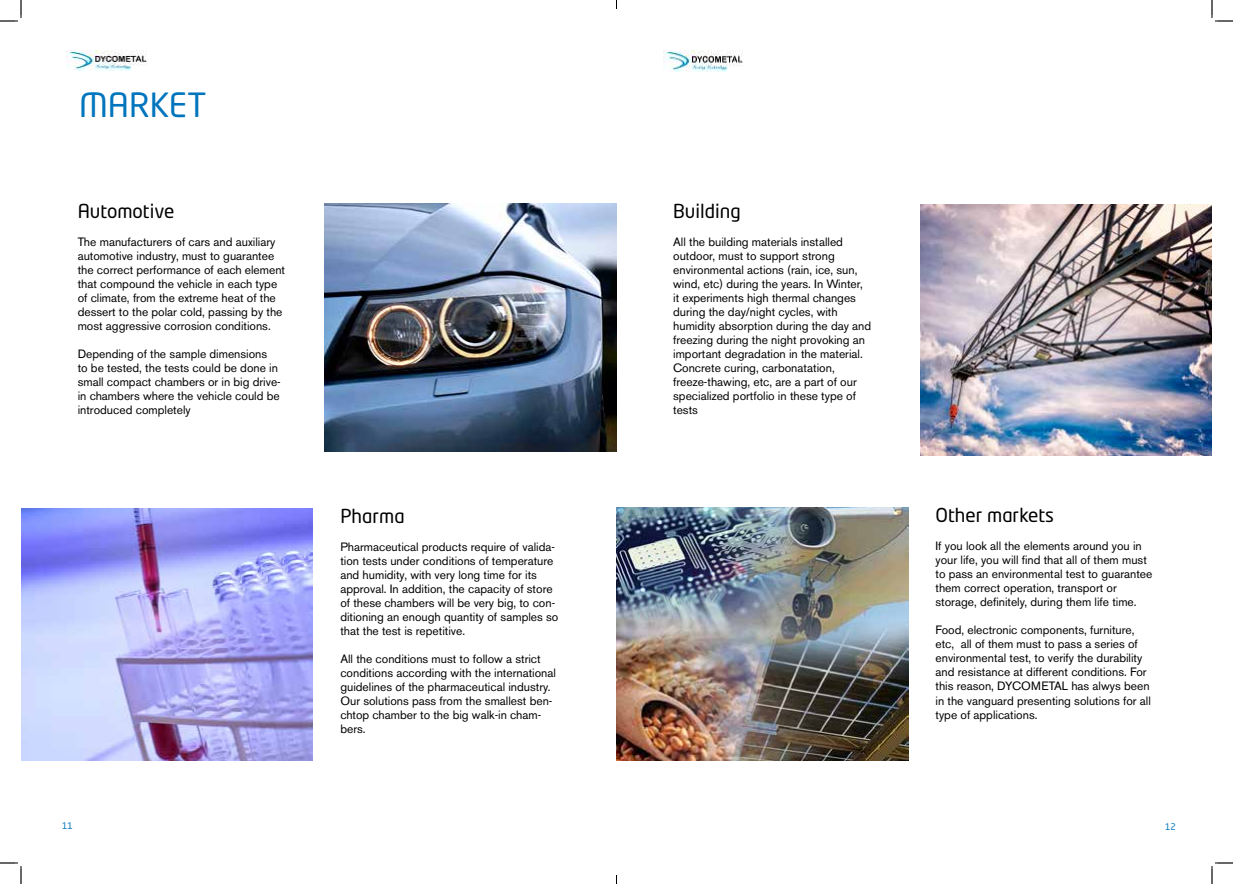
<style>
.page{position:relative;width:1233px;height:884px;background:#fff}
.page>*{position:absolute;margin:0;border:0;box-sizing:border-box;transform-origin:0 0}
.t1{font:33px "Neo Tech Std";color:#0075bd}
.t2{font:19px "Neo Tech Std";color:#000}
.t3{font:12px/14px "Akzidenz Grotesk BE";color:#000}
.t4{font:9px "Neo Tech Std";color:#0075bd}
</style>
<div class="page">
<img style="left:663px;top:51px;width:80px;height:21px">
<img style="left:67px;top:50px;width:80px;height:21px">
<img style="left:325px;top:204px;width:291px;height:248px">
<img style="left:21px;top:509px;width:292px;height:252px">
<img style="left:920px;top:205px;width:292px;height:250px">
<img style="left:616px;top:508px;width:292px;height:253px">
<svg style="left:0;top:0;width:22px;height:22px"></svg>
<svg style="left:0;top:862px;width:22px;height:22px"></svg>
<svg style="left:1211px;top:0;width:22px;height:22px"></svg>
<svg style="left:1211px;top:862px;width:22px;height:22px"></svg>
<h1 class="t1" style="left:79px;top:85px;width:129px">MARKET</h1>
<h2 class="t2" style="left:78px;top:200px;width:98px">Automotive</h2>
<p class="t3" style="left:78px;top:235px;width:209px">The manufacturers of cars and auxiliary automotive industry, must to guarantee the correct performance of each element that compound the vehicle in each type of climate, from the extreme heat of the dessert to the polar cold, passing by the most aggressive corrosion conditions.</p>
<p class="t3" style="left:78px;top:347px;width:205px">Depending of the sample dimensions<br>to be tested, the tests could be done in small compact chambers or in big drive&shy;in chambers where the vehicle could be introduced completely</p>
<h2 class="t2" style="left:340px;top:504px;width:66px">Pharma</h2>
<p class="t3" style="left:340px;top:540px;width:220px">Pharmaceutical products require of valida&shy;tion tests under conditions of temperature and humidity, with very long time for its approval. In addition, the capacity of store of these chambers will be very big, to con&shy;ditioning an enough quantity of samples so that the test is repetitive.</p>
<p class="t3" style="left:340px;top:652px;width:217px">All the conditions must to follow a strict conditions according with the international guidelines of the pharmaceutical industry.<br>Our solutions pass from the smallest ben&shy;chtop chamber to the big walk-in cham&shy;bers.</p>
<h2 class="t2" style="left:673px;top:200px;width:69px">Building</h2>
<p class="t3" style="left:673px;top:235px;width:199px">All the building materials installed outdoor, must to support strong environmental actions (rain, ice, sun, wind, etc) during the years. In Winter, it experiments high thermal changes during the day/night cycles, with humidity absorption during the day and freezing during the night provoking an important degradation in the material.<br>Concrete curing, carbonatation, freeze-thawing, etc, are a part of our specialized portfolio in these type of tests</p>
<h2 class="t2" style="left:935px;top:504px;width:120px">Other markets</h2>
<p class="t3" style="left:935px;top:539px;width:218px">If you look all the elements around you in your life, you will find that all of them must to pass an environmental test to guarantee them correct operation, transport or storage, definitely, during them life time.</p>
<p class="t3" style="left:935px;top:623px;width:217px">Food, electronic components, furniture, etc, all of them must to pass a series of environmental test, to verify the durability and resistance at different conditions. For this reason, DYCOMETAL has alwys been in the vanguard presenting solutions for all type of applications.</p>
<p class="t4" style="left:62px;top:820px;width:12px">11</p>
<p class="t4" style="left:1165px;top:821px;width:12px">12</p>
</div>
